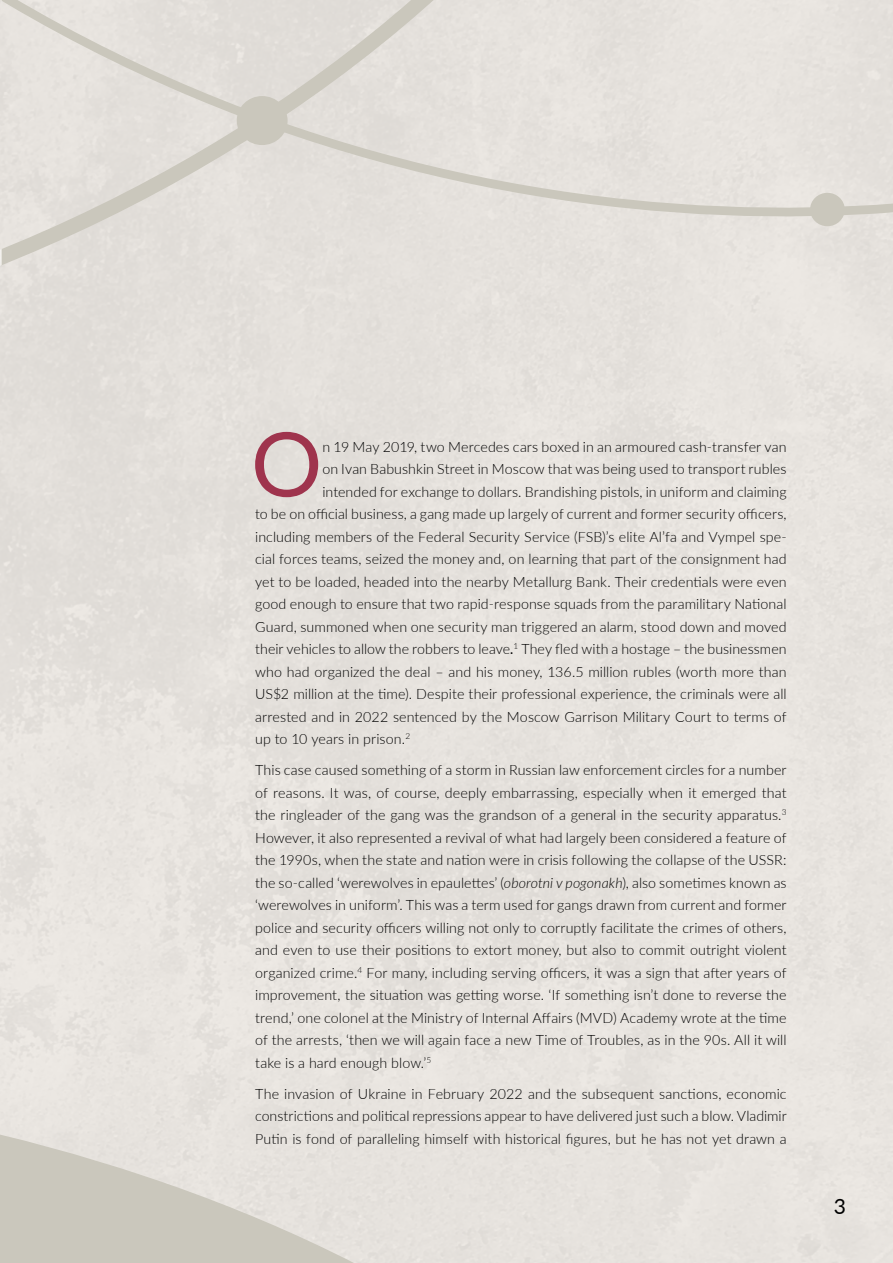
<style>
.page{position:relative;width:893px;height:1263px;background:#fff}
.page>*{position:absolute;margin:0;border:0;box-sizing:border-box;transform-origin:0 0}
.t1{font:89.25px "Lato";color:#9f344d}
.t2{font:21px "Lato";color:#000}
.t3{font:300 14.25px/22.5px "Lato";letter-spacing:.005em;color:#000;text-align:justify}
.s1{font-weight:400;font-style:italic}
.s2{font-style:italic}
</style>
<div class="page">
<svg style="left:0;top:1020px;width:378px;height:243px;background:#dedbd4"></svg>
<div style="left:674px;top:0;width:219px;height:321px;background:#e7e3de"></div>
<div style="left:810px;top:193px;width:35px;height:33px;background:#cac7bc;border-radius:50%"></div>
<div style="left:1px;top:0;width:673px;height:562px;background:#e4e0db"></div>
<div style="left:237px;top:96px;width:51px;height:49px;background:#cac7bc;border-radius:50%"></div>
<svg style="left:0;top:0;width:1px;height:562px"></svg>
<h1 class="t1" style="left:251px;top:400px;width:73px">O</h1>
<p class="t3" style="left:322px;top:435px;width:466px">n 19 May 2019, two Mercedes cars boxed in an armoured cash-transfer van</p>
<p class="t3" style="left:322px;top:457px;width:466px">on Ivan Babushkin Street in Moscow that was being used to transport rubles</p>
<p class="t3" style="left:322px;top:480px;width:466px">intended for exchange to dollars. Brandishing pistols, in uniform and claiming</p>
<p class="t3" style="left:255px;top:502px;width:533px">to be on official business, a gang made up largely of current and former security officers,</p>
<p class="t3" style="left:255px;top:525px;width:533px">including members of the Federal Security Service (FSB)’s elite Al’fa and Vympel spe-</p>
<p class="t3" style="left:255px;top:547px;width:533px">cial forces teams, seized the money and, on learning that part of the consignment had</p>
<p class="t3" style="left:255px;top:570px;width:533px">yet to be loaded, headed into the nearby Metallurg Bank. Their credentials were even</p>
<p class="t3" style="left:255px;top:592px;width:533px">good enough to ensure that two rapid-response squads from the paramilitary National</p>
<p class="t3" style="left:255px;top:615px;width:533px">Guard, summoned when one security man triggered an alarm, stood down and moved</p>
<p class="t3" style="left:255px;top:637px;width:533px">their vehicles to allow the robbers to leave<span class="s1">.</span><sup>1</sup> They fled with a hostage – the businessmen</p>
<p class="t3" style="left:255px;top:660px;width:533px">who had organized the deal – and his money, 136.5 million rubles (worth more than</p>
<p class="t3" style="left:255px;top:682px;width:533px">US$2 million at the time). Despite their professional experience, the criminals were all</p>
<p class="t3" style="left:255px;top:705px;width:533px">arrested and in 2022 sentenced by the Moscow Garrison Military Court to terms of</p>
<p class="t3" style="left:255px;top:727px;width:157px">up to 10 years in prison.<sup>2</sup></p>
<p class="t3" style="left:255px;top:758px;width:533px">This case caused something of a storm in Russian law enforcement circles for a number of reasons. It was, of course, deeply embarrassing, especially when it emerged that the ringleader of the gang was the grandson of a general in the security apparatus.<sup>3<br></sup>However, it also represented a revival of what had largely been considered a feature of the 1990s, when the state and nation were in crisis following the collapse of the USSR: the so-called ‘werewolves in epaulettes’ (<span class="s2">oborotni v pogonakh</span>), also sometimes known as ‘werewolves in uniform’. This was a term used for gangs drawn from current and former police and security officers willing not only to corruptly facilitate the crimes of others, and even to use their positions to extort money, but also to commit outright violent organized crime.<sup>4</sup> For many, including serving officers, it was a sign that after years of improvement, the situation was getting worse. ‘If something isn’t done to reverse the trend,’ one colonel at the Ministry of Internal Affairs (MVD) Academy wrote at the time of the arrests, ‘then we will again face a new Time of Troubles, as in the 90s. All it will take is a hard enough blow.’<sup>5</sup></p>
<p class="t3" style="left:255px;top:1082px;width:533px">The invasion of Ukraine in February 2022 and the subsequent sanctions, economic constrictions and political repressions appear to have delivered just such a blow. Vladimir Putin is fond of paralleling himself with historical figures, but he has not yet drawn a</p>
<h2 class="t2" style="left:834px;top:1191px;width:14px">3</h2>
</div>
